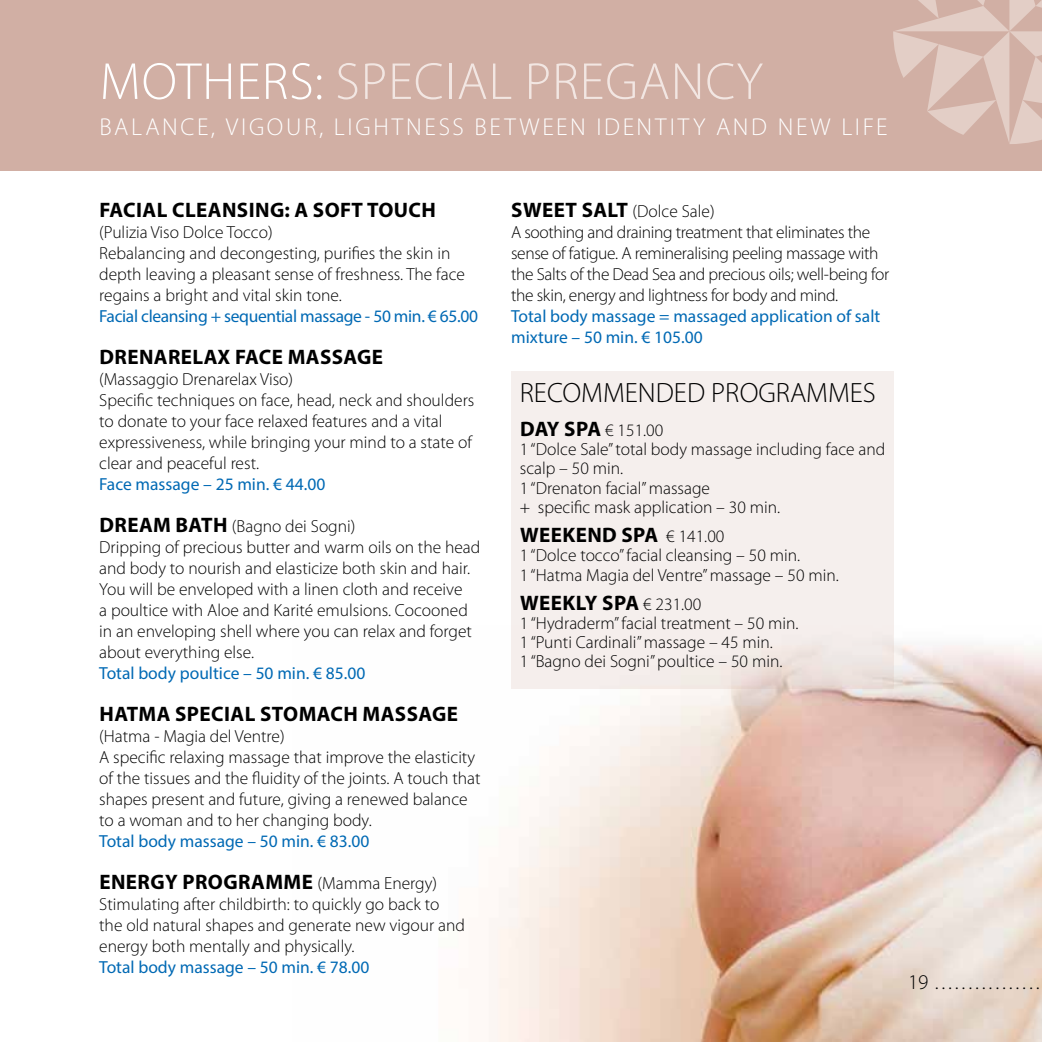
<style>
.page{position:relative;width:1042px;height:1042px;background:#fff}
.page>*{position:absolute;margin:0;border:0;box-sizing:border-box;transform-origin:0 0}
.t1{font:300 52.5px "Myriad Pro";letter-spacing:.02em;color:#f2e6e2}
.t2{font:300 28px "Myriad Pro";color:#000}
.t3{font:300 24.5px "Myriad Pro";letter-spacing:.11em;color:#fff}
.t4{font:700 21px "Myriad Pro";letter-spacing:.02em;color:#000}
.t5{font:300 17.5px/21px "Myriad Pro";color:#000}
.t6{font:300 17.5px/21px "Myriad Pro";letter-spacing:-.02em;color:#000}
.t7{font:17.5px/21px "Myriad Pro";color:#0069b4}
.t8{font:17.5px "Myriad Pro";letter-spacing:-.02em;color:#0069b4}
.t9{font:15.75px "Minion Pro";color:#000}
.s1{color:#fff}
.s2{font-weight:700;font-size:21px}
.s3{font-weight:300;font-size:17.5px}
.s4{font-family:"Myriad Pro";font-weight:300;font-size:21px}
</style>
<div class="page">
<div style="left:0;top:0;width:1042px;height:171px;background:#d1afa4"></div>
<img style="left:489px;top:625px;width:553px;height:417px">
<svg style="left:893px;top:0;width:149px;height:144px"></svg>
<div style="left:511px;top:371px;width:382px;height:317px;background:#f5efed"></div>
<h1 class="t1" style="left:100px;top:50px;width:664px"><span class="s1">MOTHERS:</span> SPECIAL PREGANCY</h1>
<h3 class="t3" style="left:99px;top:112px;width:790px">BALANCE, VIGOUR, LIGHTNESS BETWEEN IDENTITY AND NEW LIFE</h3>
<p class="t4" style="left:99px;top:196px;width:338px">FACIAL CLEANSING: A SOFT TOUCH</p>
<p class="t5" style="left:99px;top:221px;width:367px">(Pulizia Viso Dolce Tocco)<br>Rebalancing and decongesting, purifies the skin in depth leaving a pleasant sense of freshness. The face regains a bright and vital skin tone.</p>
<p class="t8" style="left:99px;top:305px;width:380px">Facial cleansing + sequential massage - 50 min. € 65.00</p>
<p class="t4" style="left:99px;top:343px;width:285px">DRENARELAX FACE MASSAGE</p>
<p class="t5" style="left:99px;top:368px;width:377px">(Massaggio Drenarelax Viso)<br>Specific techniques on face, head, neck and shoulders to donate to your face relaxed features and a vital expressiveness, while bringing your mind to a state of clear and peaceful rest.</p>
<p class="t7" style="left:99px;top:473px;width:228px">Face massage – 25 min. € 44.00</p>
<p class="t5" style="left:99px;top:515px;width:383px"><span class="s2">DREAM BATH</span> (Bagno dei Sogni)<br>Dripping of precious butter and warm oils on the head and body to nourish and elasticize both skin and hair.<br>You will be enveloped with a linen cloth and receive<br>a poultice with Aloe and Karité emulsions. Cocooned in an enveloping shell where you can relax and forget about everything else.</p>
<p class="t7" style="left:99px;top:662px;width:268px">Total body poultice – 50 min. € 85.00</p>
<p class="t4" style="left:99px;top:700px;width:360px">HATMA SPECIAL STOMACH MASSAGE</p>
<p class="t5" style="left:99px;top:725px;width:383px">(Hatma - Magia del Ventre)<br>A specific relaxing massage that improve the elasticity of the tissues and the fluidity of the joints. A touch that shapes present and future, giving a renewed balance to a woman and to her changing body.</p>
<p class="t7" style="left:99px;top:830px;width:272px">Total body massage – 50 min. € 83.00</p>
<p class="t4" style="left:99px;top:868px;width:339px">ENERGY PROGRAMME <span class="s3">(Mamma Energy)</span></p>
<p class="t5" style="left:99px;top:893px;width:367px">Stimulating after childbirth: to quickly go back to the old natural shapes and generate new vigour and energy both mentally and physically.</p>
<p class="t7" style="left:99px;top:956px;width:272px">Total body massage – 50 min. € 78.00</p>
<p class="t6" style="left:511px;top:200px;width:380px"><span class="s2">SWEET SALT</span> (Dolce Sale)<br>A soothing and draining treatment that eliminates the sense of fatigue. A remineralising peeling massage with the Salts of the Dead Sea and precious oils; well-being for the skin, energy and lightness for body and mind.</p>
<p class="t7" style="left:511px;top:305px;width:371px">Total body massage = massaged application of salt mixture – 50 min. € 105.00</p>
<h2 class="t2" style="left:520px;top:375px;width:358px">RECOMMENDED PROGRAMMES</h2>
<p class="t5" style="left:520px;top:420px;width:367px;line-height:19.2px"><span class="s2">DAY SPA</span> € 151.00<br>1 “Dolce Sale” total body massage including face and scalp – 50 min.<br>1 “Drenaton facial” massage<br>+ specific mask application – 30 min.</p>
<p class="t4" style="left:520px;top:521px;width:206px">WEEKEND SPA <span class="s3">€ 141.00</span></p>
<p class="t5" style="left:520px;top:546px;width:320px;line-height:19.2px">1 “Dolce tocco” facial cleansing – 50 min.<br>1 “Hatma Magia del Ventre” massage – 50 min.</p>
<p class="t4" style="left:520px;top:589px;width:183px">WEEKLY SPA <span class="s3">€ 231.00</span></p>
<p class="t5" style="left:520px;top:613px;width:280px;line-height:19.2px">1 “Hydraderm” facial treatment – 50 min.<br>1 “Punti Cardinali” massage – 45 min.<br>1 “Bagno dei Sogni” poultice – 50 min.</p>
<p class="t9" style="left:908px;top:973px;width:133px"><span class="s4">19</span> ................</p>
</div>
